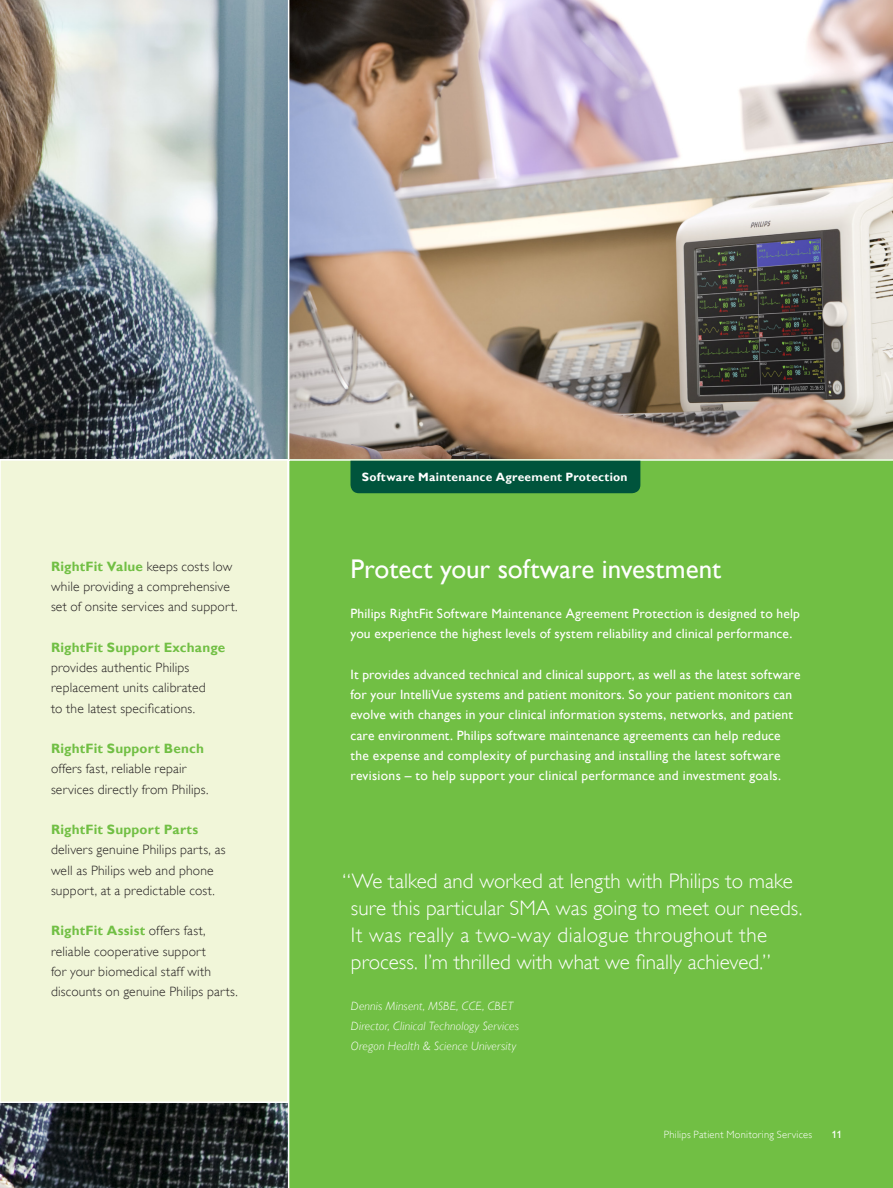
<style>
.page{position:relative;width:893px;height:1188px;background:#fff}
.page>*{position:absolute;margin:0;border:0;box-sizing:border-box;transform-origin:0 0}
._5_3_Text_block_main{font:27px "Gill Sans Alt One WGL";color:#fff}
._5_4_Quotes{font:21px/27px "Gill Sans Alt One WGL Light";letter-spacing:.005em;color:#fff}
._1_1_Body_Text{font:13.5px/20.2px "Gill Sans Alt One WGL";letter-spacing:.015em;color:#fff}
._1_1_Body_Text-2{font:13.5px/20.2px "Gill Sans Alt One WGL Light";letter-spacing:.015em;color:#231f20}
._5_5_Quote_caption{font:italic 12px "Gill Sans Alt One WGL Light";letter-spacing:.015em;color:#fff}
._4_1_Caption_heading{font:700 12px "Gill Sans Alt One WGL";letter-spacing:.02em;color:#fff}
.t1{font:10.5px "Gill Sans Alt One WGL Light";letter-spacing:.025em;color:#fff}
.t2{font:10.5px "Gill Sans Alt One WGL";color:#fff}
.s1{font-family:"Gill Sans Alt One WGL";font-weight:700;color:#71bf44}
</style>
<div class="page">
<img style="left:0;top:0;width:288px;height:1188px">
<img style="left:289px;top:0;width:604px;height:459px">
<div style="left:289px;top:459px;width:604px;height:729px;background:#71bf44"></div>
<div style="left:0;top:460px;width:288px;height:642px;background:#f1f6d9"></div>
<div style="left:0;top:459px;width:289px;height:644px;border:2px solid #fff"></div>
<div style="left:350px;top:461px;width:290px;height:32px;background:#00543c"></div>
<p class="_1_1_Body_Text-2" style="left:51px;top:556px;width:188px"><span class="s1">RightFit Value</span> keeps costs low while providing a comprehensive set of onsite services and support.</p>
<p class="_1_1_Body_Text-2" style="left:51px;top:637px;width:176px"><span class="s1">RightFit Support Exchange </span>provides authentic Philips replacement units calibrated<br>to the latest specifications.</p>
<p class="_1_1_Body_Text-2" style="left:51px;top:738px;width:159px"><span class="s1">RightFit Support Bench </span>offers fast, reliable repair services directly from Philips.</p>
<p class="_1_1_Body_Text-2" style="left:51px;top:819px;width:176px"><span class="s1">RightFit Support Parts </span>delivers genuine Philips parts, as well as Philips web and phone support, at a predictable cost.</p>
<p class="_1_1_Body_Text-2" style="left:51px;top:921px;width:188px"><span class="s1">RightFit Assist</span> offers fast, reliable cooperative support<br>for your biomedical staff with discounts on genuine Philips parts.</p>
<p class="_4_1_Caption_heading" style="left:362px;top:468px;width:267px">Software Maintenance Agreement Protection</p>
<p class="_5_3_Text_block_main" style="left:350px;top:550px;width:372px">Protect your software investment</p>
<p class="_1_1_Body_Text" style="left:350px;top:603px;width:451px">Philips RightFit Software Maintenance Agreement Protection is designed to help you experience the highest levels of system reliability and clinical performance.</p>
<p class="_1_1_Body_Text" style="left:350px;top:664px;width:451px">It provides advanced technical and clinical support, as well as the latest software for your IntelliVue systems and patient monitors. So your patient monitors can evolve with changes in your clinical information systems, networks, and patient care environment. Philips software maintenance agreements can help reduce the expense and complexity of purchasing and installing the latest software revisions – to help support your clinical performance and investment goals.</p>
<p class="_5_4_Quotes" style="left:351px;top:868px;width:453px;text-indent:-9px">“We talked and worked at length with Philips to make sure this particular SMA was going to meet our needs.<br>It was really a two-way dialogue throughout the process. I’m thrilled with what we finally achieved.”</p>
<p class="_5_5_Quote_caption" style="left:351px;top:997px;width:164px">Dennis Minsent, MSBE, CCE, CBET</p>
<p class="_5_5_Quote_caption" style="left:351px;top:1017px;width:170px">Director, Clinical Technology Services</p>
<p class="_5_5_Quote_caption" style="left:351px;top:1038px;width:167px">Oregon Health &amp; Science University</p>
<p class="t1" style="left:664px;top:1127px;width:150px">Philips Patient Monitoring Services</p>
<p class="t2" style="left:832px;top:1127px;width:12px">11</p>
</div>
